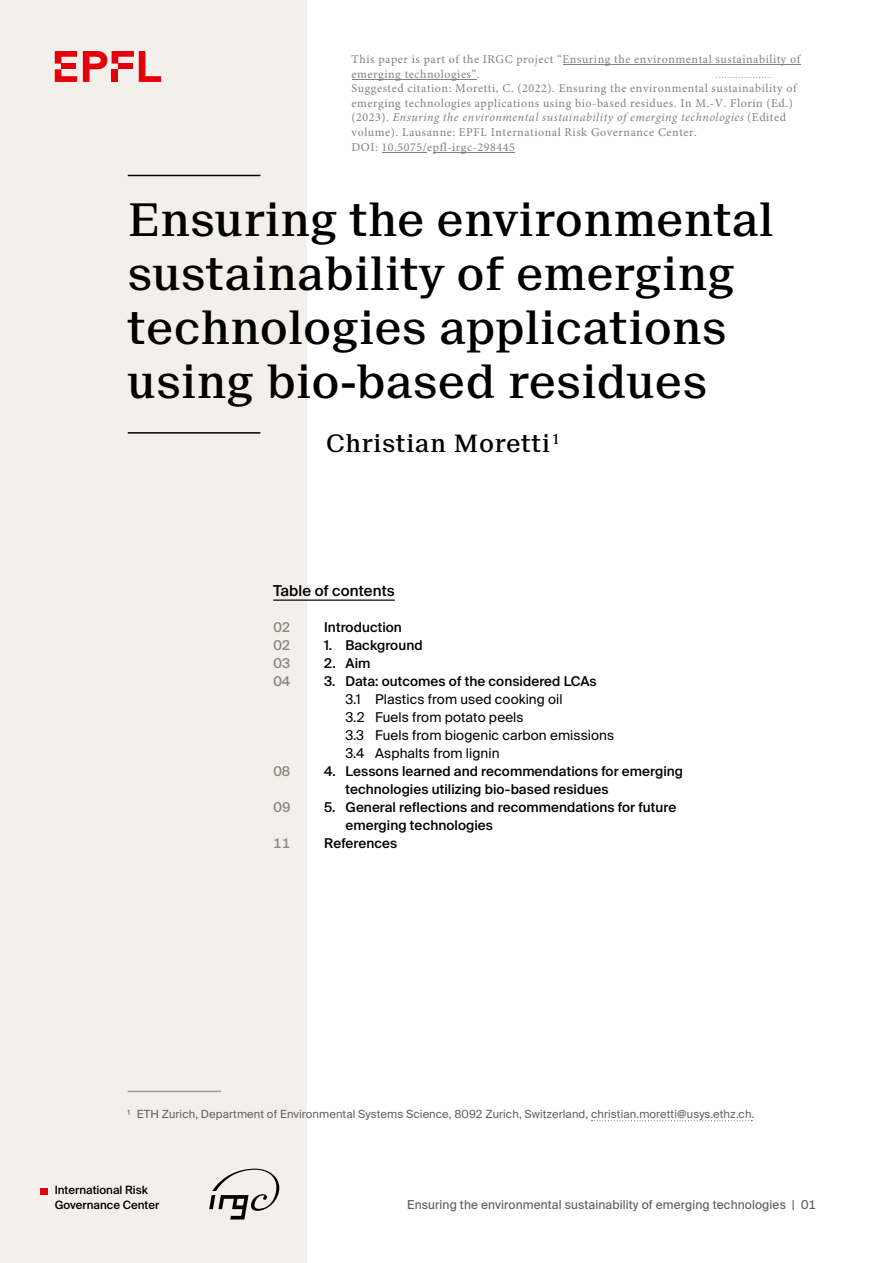
<style>
.page{position:relative;width:893px;height:1263px;background:#fff}
.page>*{position:absolute;margin:0;border:0;box-sizing:border-box;transform-origin:0 0}
.t1{font:500 45px/54px "Suisse Neue";color:#000}
.t2{font:500 24px "Suisse Neue";letter-spacing:.02em;color:#000}
.t3{font:500 15px "Suisse Intl";letter-spacing:.005em;color:#000}
.t4{font:500 13.5px/18px "Suisse Intl";letter-spacing:.005em;color:#000}
.t5{font:13.5px/18px "Suisse Intl";letter-spacing:.005em;color:#000}
.t6{font:500 13.5px "Suisse Intl";letter-spacing:-.05em;color:#8c897f}
.t7{font:12.3px "Suisse Intl";letter-spacing:.01em;color:#626261}
.t8{font:12px/14.5px "Minion Pro";letter-spacing:.045em;color:#808080}
.t9{font:500 11.4px/14.7px "Suisse Intl";color:#000}
.t10{font:11.25px "Suisse Intl";letter-spacing:.01em;color:#626261}
.s1{font-style:italic}
</style>
<div class="page">
<div style="left:0;top:0;width:306px;height:1263px;background:#f3f0eb"></div>
<hr style="left:128px;top:175px;width:132px;height:1px;background:#000">
<hr style="left:128px;top:432px;width:132px;height:2px;background:#000">
<hr style="left:273px;top:599px;width:122px;height:2px;background:#000">
<hr style="left:128px;top:1091px;width:93px;height:1px;background:#9c9c9d">
<svg style="left:591px;top:1120px;width:161px;height:1px"></svg>
<svg style="left:209px;top:1168px;width:70px;height:51px"></svg>
<div style="left:41px;top:1188px;width:7px;height:6px;background:#e3000b"></div>
<svg style="left:55px;top:51px;width:22px;height:31px"></svg>
<div style="left:61px;top:64px;width:15px;height:5px;background:#e3000b"></div>
<svg style="left:83px;top:51px;width:78px;height:31px"></svg>
<div style="left:112px;top:69px;width:6px;height:13px;background:#e3000b"></div>
<div style="left:118px;top:64px;width:15px;height:5px;background:#e3000b"></div>
<svg style="left:716px;top:77px;width:56px;height:1px"></svg>
<hr style="left:433px;top:152px;width:82px;height:1px;background:#808080">
<hr style="left:382px;top:152px;width:45px;height:1px;background:#808080">
<hr style="left:352px;top:79px;width:124px;height:1px;background:#808080">
<hr style="left:563px;top:64px;width:237px;height:1px;background:#808080">
<p class="t8" style="left:352px;top:52px;width:450px">This paper is part of the IRGC project “Ensuring the environmental sustainability of emerging technologies”.<br>Suggested citation: Moretti, C. (2022). Ensuring the environmental sustainability of emerging technologies applications using bio-based residues. In M.-V. Florin (Ed.) (2023). <span class="s1">Ensuring the environmental sustainability of emerging technologies</span> (Edited volume). Lausanne: EPFL International Risk Governance Center.<br>DOI: 10.5075/epfl-irgc-298445</p>
<h1 class="t1" style="left:128px;top:193px;width:648px">Ensuring the environmental sustainability of emerging technologies applications using bio-based residues</h1>
<h2 class="t2" style="left:326px;top:429px;width:234px">Christian Moretti <sup>1</sup></h2>
<p class="t3" style="left:273px;top:582px;width:123px">Table of contents</p>
<p class="t6" style="left:273px;top:619px;width:19px">02</p>
<p class="t4" style="left:324px;top:618px;width:79px">Introduction</p>
<p class="t6" style="left:273px;top:637px;width:19px">02</p>
<p class="t4" style="left:324px;top:636px;width:100px">1. Background</p>
<p class="t6" style="left:273px;top:655px;width:19px">03</p>
<p class="t4" style="left:324px;top:654px;width:48px">2. Aim</p>
<p class="t6" style="left:273px;top:673px;width:19px">04</p>
<p class="t4" style="left:324px;top:672px;width:274px">3. Data: outcomes of the considered LCAs</p>
<p class="t5" style="left:345px;top:690px;width:270px">3.1 Plastics from used cooking oil<br>3.2 Fuels from potato peels<br>3.3 Fuels from biogenic carbon emissions<br>3.4 Asphalts from lignin</p>
<p class="t6" style="left:273px;top:763px;width:19px">08</p>
<p class="t4" style="left:345px;top:762px;width:339px;text-indent:-21px">4. Lessons learned and recommendations for emerging technologies utilizing bio-based residues</p>
<p class="t6" style="left:273px;top:799px;width:19px">09</p>
<p class="t4" style="left:345px;top:798px;width:332px;text-indent:-21px">5. General reflections and recommendations for future emerging technologies</p>
<p class="t6" style="left:273px;top:835px;width:19px">11</p>
<p class="t4" style="left:324px;top:834px;width:75px">References</p>
<p class="t10" style="left:128px;top:1107px;width:628px">1 ETH Zurich, Department of Environmental Systems Science, 8092 Zurich, Switzerland, christian.moretti@usys.ethz.ch.</p>
<p class="t9" style="left:55px;top:1183px;width:106px">International Risk<br>Governance Center</p>
<p class="t7" style="left:363px;top:1198px;width:455px">IRGC | Ensuring the environmental sustainability of emerging technologies | 01</p>
</div>
